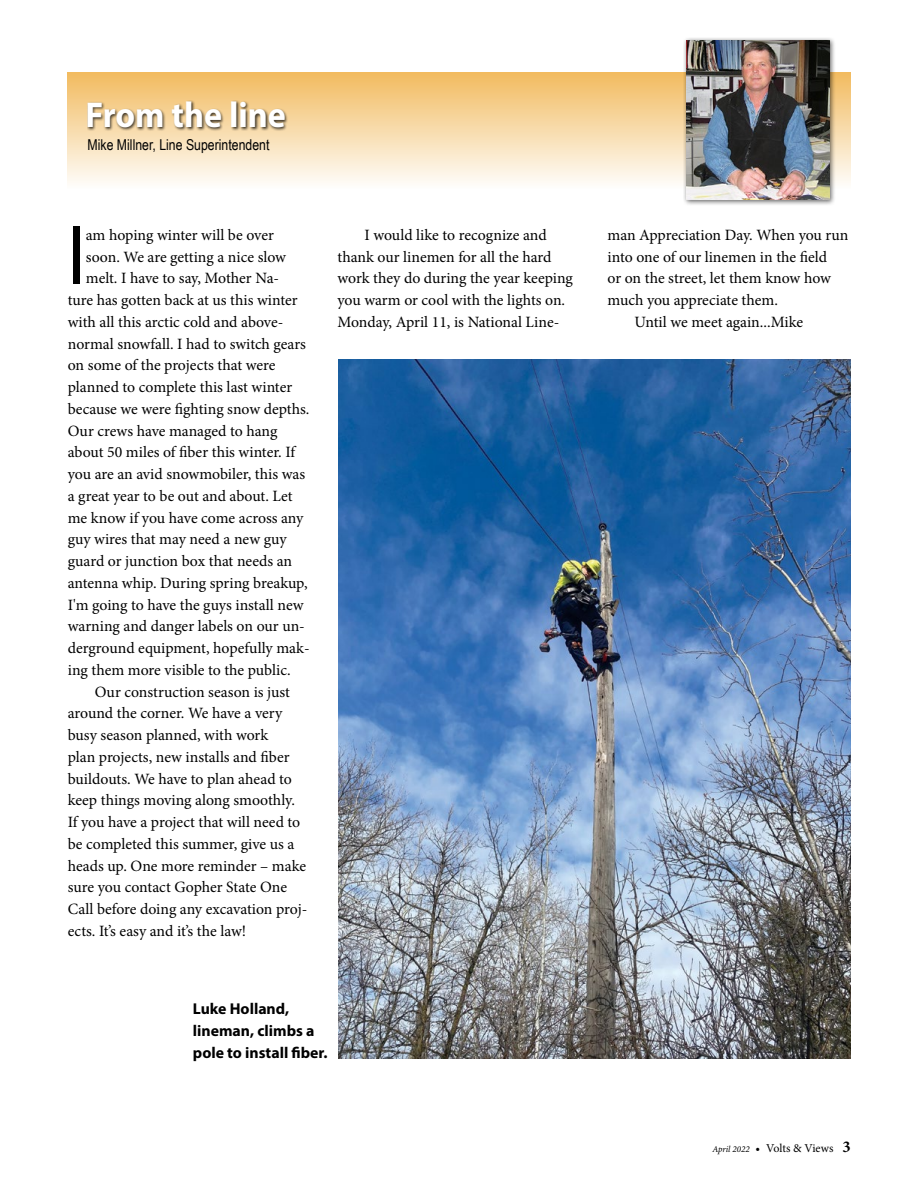
<style>
.page{position:relative;width:918px;height:1188px;background:#fff}
.page>*{position:absolute;margin:0;border:0;box-sizing:border-box;transform-origin:0 0}
.t1{font:condensed 79.95px "Trade Gothic Next LT Pro";color:#000}
.t2{font:700 36px "Myriad Pro";color:#fff;scale:.95 1}
.t3{font:15.75px/21.8px "Minion Pro";letter-spacing:-.005em;color:#000}
.t4{font:700 15.75px/21.8px "Myriad Pro";color:#000}
.t5{font:15px "Arial Narrow";color:#000}
.t6{font:12px "Minion Pro";color:#000}
.s1{font-style:italic;font-size:9px}
.s2{font-weight:700;font-size:16.5px}
</style>
<div class="page">
<div style="left:68px;top:72px;width:783px;height:117px;background:linear-gradient(to bottom,#f1bb5e,#fefefc)"></div>
<div style="left:87px;top:100px;width:202px;height:31px;background:#000;opacity:.75"></div>
<div style="left:683px;top:37px;width:153px;height:169px;background:#000;opacity:.6"></div>
<img style="left:686px;top:40px;width:144px;height:159px">
<img style="left:338px;top:360px;width:512px;height:699px">
<h2 class="t2" style="left:85px;top:91px;width:213px">From the line</h2>
<p class="t5" style="left:88px;top:134px;width:183px">Mike Millner, Line Superintendent</p>
<h1 class="t1" style="left:68px;top:200px;width:20px">I</h1>
<p class="t3" style="left:86px;top:224px;width:190px">am hoping winter will be over</p>
<p class="t3" style="left:86px;top:246px;width:202px">soon. We are getting a nice slow</p>
<p class="t3" style="left:86px;top:267px;width:195px">melt. I have to say, Mother Na-</p>
<p class="t3" style="left:68px;top:289px;width:231px">ture has gotten back at us this winter</p>
<p class="t3" style="left:68px;top:311px;width:217px">with all this arctic cold and above-</p>
<p class="t3" style="left:68px;top:333px;width:240px">normal snowfall. I had to switch gears</p>
<p class="t3" style="left:68px;top:354px;width:209px">on some of the projects that were</p>
<p class="t3" style="left:68px;top:376px;width:226px">planned to complete this last winter</p>
<p class="t3" style="left:68px;top:398px;width:243px">because we were fighting snow depths.</p>
<p class="t3" style="left:68px;top:420px;width:211px">Our crews have managed to hang</p>
<p class="t3" style="left:68px;top:441px;width:230px">about 50 miles of fiber this winter. If</p>
<p class="t3" style="left:68px;top:463px;width:239px">you are an avid snowmobiler, this was</p>
<p class="t3" style="left:68px;top:485px;width:226px">a great year to be out and about. Let</p>
<p class="t3" style="left:68px;top:507px;width:237px">me know if you have come across any</p>
<p class="t3" style="left:68px;top:528px;width:220px">guy wires that may need a new guy</p>
<p class="t3" style="left:68px;top:550px;width:226px">guard or junction box that needs an</p>
<p class="t3" style="left:68px;top:572px;width:241px">antenna whip. During spring breakup,</p>
<p class="t3" style="left:68px;top:594px;width:237px">I'm going to have the guys install new</p>
<p class="t3" style="left:68px;top:615px;width:239px">warning and danger labels on our un-</p>
<p class="t3" style="left:68px;top:637px;width:243px">derground equipment, hopefully mak-</p>
<p class="t3" style="left:68px;top:659px;width:224px">ing them more visible to the public.</p>
<p class="t3" style="left:95px;top:681px;width:197px">Our construction season is just</p>
<p class="t3" style="left:68px;top:702px;width:216px">around the corner. We have a very</p>
<p class="t3" style="left:68px;top:724px;width:202px">busy season planned, with work</p>
<p class="t3" style="left:68px;top:746px;width:223px">plan projects, new installs and fiber</p>
<p class="t3" style="left:68px;top:768px;width:226px">buildouts. We have to plan ahead to</p>
<p class="t3" style="left:68px;top:790px;width:229px">keep things moving along smoothly.</p>
<p class="t3" style="left:68px;top:811px;width:234px">If you have a project that will need to</p>
<p class="t3" style="left:68px;top:833px;width:228px">be completed this summer, give us a</p>
<p class="t3" style="left:68px;top:855px;width:240px">heads up. One more reminder – make</p>
<p class="t3" style="left:68px;top:877px;width:221px">sure you contact Gopher State One</p>
<p class="t3" style="left:68px;top:898px;width:241px">Call before doing any excavation proj-</p>
<p class="t3" style="left:68px;top:920px;width:180px">ects. It’s easy and it’s the law!</p>
<p class="t3" style="left:338px;top:224px;width:237px;text-indent:27px">I would like to recognize and thank our linemen for all the hard work they do during the year keeping you warm or cool with the lights on.<br>Monday, April 11, is National Line-</p>
<p class="t4" style="left:193px;top:998px;width:136px">Luke Holland, lineman, climbs a pole to install fiber.</p>
<p class="t3" style="left:608px;top:224px;width:243px">man Appreciation Day. When you run</p>
<p class="t3" style="left:608px;top:246px;width:221px">into one of our linemen in the field</p>
<p class="t3" style="left:608px;top:268px;width:225px">or on the street, let them know how</p>
<p class="t3" style="left:608px;top:289px;width:172px">much you appreciate them.</p>
<p class="t3" style="left:635px;top:311px;width:170px">Until we meet again...Mike</p>
<p class="t6" style="left:712px;top:1140px;width:140px"><span class="s1">April 2022</span> • Volts &amp; Views <span class="s2">3</span></p>
</div>
